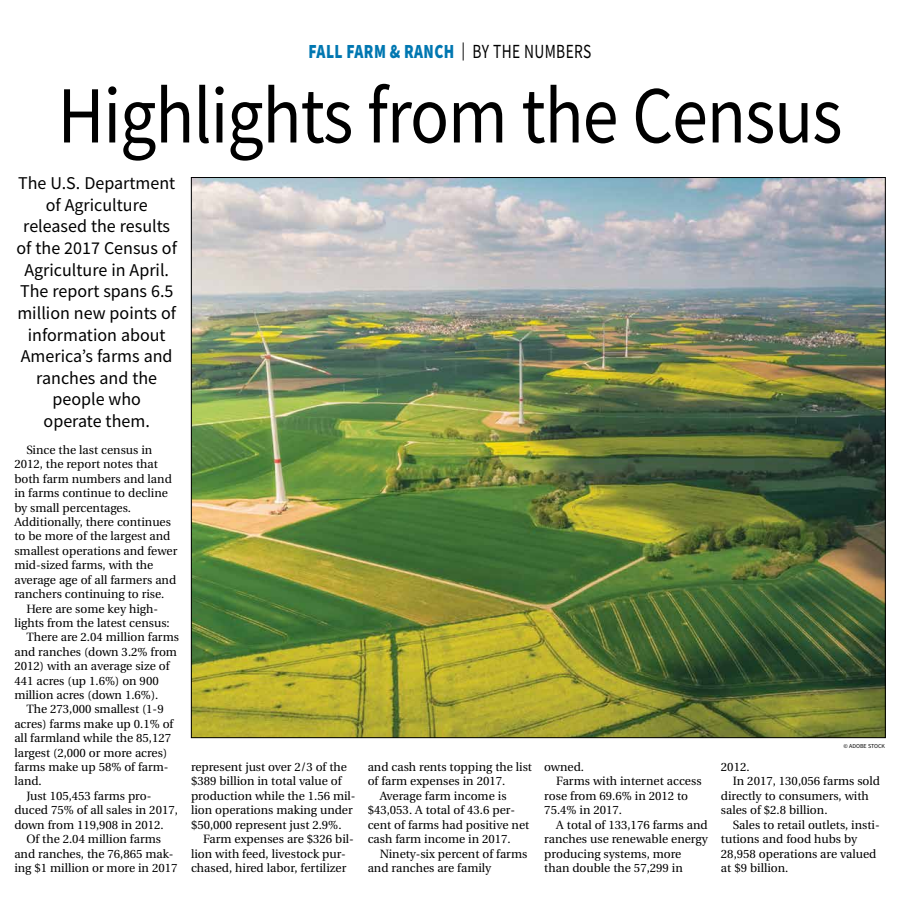
<style>
.page{position:relative;width:900px;height:908px;background:#fff}
.page>*{position:absolute;margin:0;border:0;box-sizing:border-box;transform-origin:0 0}
.t1{font:81px "Source Sans Pro";letter-spacing:-.015em;color:#000;scale:.89 1}
.t2{font:900 20px "Source Sans Pro";letter-spacing:.025em;color:#0077b1;scale:.77 1}
.t3{font:18px/21.6px "Source Sans Pro";color:#000;text-align:center}
.t4{font:12px/14.4px "Utopia";color:#000}
.t5{font:6px "Source Sans Pro";color:#000}
.s1{font-weight:400;font-size:18px;color:#000}
.s2{font-weight:400;color:#000}
</style>
<div class="page">
<img style="left:193px;top:179px;width:691px;height:556px">
<h2 class="t2" style="left:309px;top:38px;width:369px">FALL FARM &amp; RANCH <span class="s1">|</span> <span class="s2">BY THE NUMBERS</span></h2>
<h1 class="t1" style="left:58px;top:64px;width:883px">Highlights from the Census</h1>
<h3 class="t3" style="left:17px;top:172px;width:162px">The U.S. Department of Agriculture released the results of the 2017 Census of<br>Agriculture in April.<br>The report spans 6.5 million new points of information about<br>America’s farms and ranches and the people who<br>operate them.</h3>
<p class="t4" style="left:26px;top:443px;width:127px">Since the last census in</p>
<p class="t4" style="left:14px;top:457px;width:145px">2012, the report notes that</p>
<p class="t4" style="left:14px;top:471px;width:159px">both farm numbers and land</p>
<p class="t4" style="left:14px;top:486px;width:155px">in farms continue to decline</p>
<p class="t4" style="left:14px;top:500px;width:118px">by small percentages.</p>
<p class="t4" style="left:14px;top:515px;width:158px">Additionally, there continues</p>
<p class="t4" style="left:14px;top:529px;width:158px">to be more of the largest and</p>
<p class="t4" style="left:14px;top:543px;width:164px">smallest operations and fewer</p>
<p class="t4" style="left:14px;top:558px;width:141px">mid-sized farms, with the</p>
<p class="t4" style="left:14px;top:572px;width:163px">average age of all farmers and</p>
<p class="t4" style="left:14px;top:587px;width:151px">ranchers continuing to rise.</p>
<p class="t4" style="left:26px;top:601px;width:133px">Here are some key high-</p>
<p class="t4" style="left:14px;top:615px;width:157px">lights from the latest census:</p>
<p class="t4" style="left:26px;top:630px;width:154px">There are 2.04 million farms</p>
<p class="t4" style="left:14px;top:644px;width:164px">and ranches (down 3.2% from</p>
<p class="t4" style="left:14px;top:659px;width:157px">2012) with an average size of</p>
<p class="t4" style="left:14px;top:673px;width:146px">441 acres (up 1.6%) on 900</p>
<p class="t4" style="left:14px;top:687px;width:145px">million acres (down 1.6%).</p>
<p class="t4" style="left:26px;top:702px;width:139px">The 273,000 smallest (1-9</p>
<p class="t4" style="left:14px;top:716px;width:161px">acres) farms make up 0.1% of</p>
<p class="t4" style="left:14px;top:731px;width:158px">all farmland while the 85,127</p>
<p class="t4" style="left:14px;top:745px;width:154px">largest (2,000 or more acres)</p>
<p class="t4" style="left:14px;top:759px;width:156px">farms make up 58% of farm-</p>
<p class="t4" style="left:14px;top:774px;width:29px">land.</p>
<p class="t4" style="left:26px;top:788px;width:127px">Just 105,453 farms pro-</p>
<p class="t4" style="left:14px;top:803px;width:165px">duced 75% of all sales in 2017,</p>
<p class="t4" style="left:14px;top:817px;width:151px">down from 119,908 in 2012.</p>
<p class="t4" style="left:26px;top:831px;width:136px">Of the 2.04 million farms</p>
<p class="t4" style="left:14px;top:846px;width:161px">and ranches, the 76,865 mak-</p>
<p class="t4" style="left:14px;top:860px;width:165px">ing $1 million or more in 2017</p>
<p class="t4" style="left:191px;top:759px;width:166px">represent just over 2/3 of the $389 billion in total value of production while the 1.56 mil&shy;lion operations making under $50,000 represent just 2.9%.</p>
<p class="t4" style="left:191px;top:831px;width:164px;text-indent:12px">Farm expenses are $326 bil&shy;lion with feed, livestock pur&shy;chased, hired labor, fertilizer</p>
<p class="t4" style="left:368px;top:759px;width:166px">and cash rents topping the list</p>
<p class="t4" style="left:368px;top:774px;width:139px">of farm expenses in 2017.</p>
<p class="t4" style="left:380px;top:788px;width:128px">Average farm income is</p>
<p class="t4" style="left:368px;top:803px;width:149px">$43,053. A total of 43.6 per-</p>
<p class="t4" style="left:368px;top:817px;width:163px">cent of farms had positive net</p>
<p class="t4" style="left:368px;top:831px;width:145px">cash farm income in 2017.</p>
<p class="t4" style="left:380px;top:846px;width:149px">Ninety-six percent of farms</p>
<p class="t4" style="left:368px;top:860px;width:125px">and ranches are family</p>
<p class="t4" style="left:544px;top:759px;width:41px">owned.</p>
<p class="t4" style="left:556px;top:774px;width:147px">Farms with internet access</p>
<p class="t4" style="left:544px;top:788px;width:145px">rose from 69.6% in 2012 to</p>
<p class="t4" style="left:544px;top:803px;width:79px">75.4% in 2017.</p>
<p class="t4" style="left:556px;top:817px;width:153px">A total of 133,176 farms and</p>
<p class="t4" style="left:544px;top:831px;width:165px">ranches use renewable energy</p>
<p class="t4" style="left:544px;top:846px;width:139px">producing systems, more</p>
<p class="t4" style="left:544px;top:860px;width:140px">than double the 57,299 in</p>
<p class="t5" style="left:844px;top:742px;width:43px">© ADOBE STOCK</p>
<p class="t4" style="left:721px;top:759px;width:30px">2012.</p>
<p class="t4" style="left:733px;top:774px;width:149px">In 2017, 130,056 farms sold</p>
<p class="t4" style="left:721px;top:788px;width:149px">directly to consumers, with</p>
<p class="t4" style="left:721px;top:803px;width:108px">sales of $2.8 billion.</p>
<p class="t4" style="left:733px;top:817px;width:148px">Sales to retail outlets, insti-</p>
<p class="t4" style="left:721px;top:831px;width:138px">tutions and food hubs by</p>
<p class="t4" style="left:721px;top:846px;width:157px">28,958 operations are valued</p>
<p class="t4" style="left:721px;top:860px;width:69px">at $9 billion.</p>
</div>
